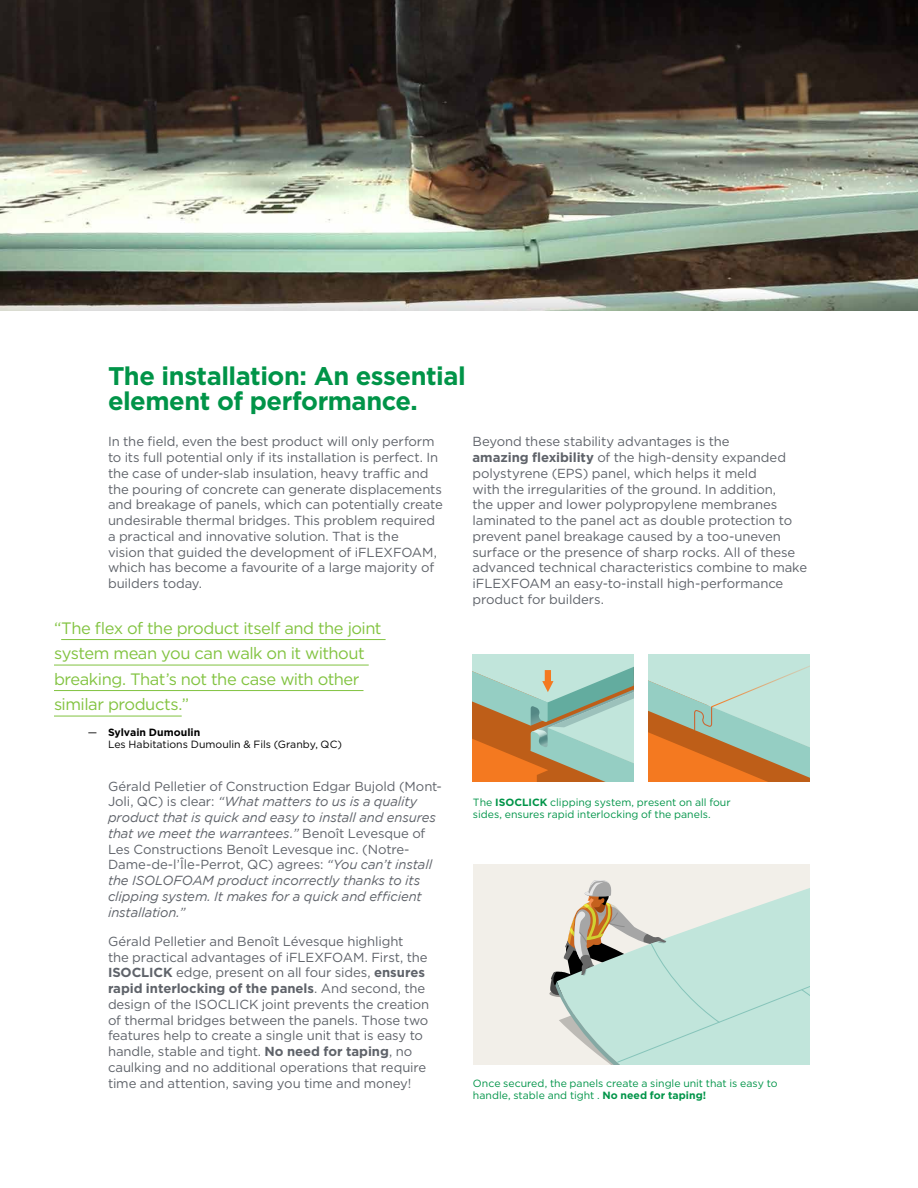
<style>
.page{position:relative;width:918px;height:1188px;background:#fff}
.page>*{position:absolute;margin:0;border:0;box-sizing:border-box;transform-origin:0 0}
.t1{font:700 25.5px/25.5px "Gotham";letter-spacing:-.02em;color:#009448}
.t2{font:16.5px/25.5px "Gotham";letter-spacing:-.03em;color:#82c341}
.t3{font:13.2px/15.8px "Gotham";letter-spacing:-.01em;color:#5f636a}
.t4{font:italic 13.2px/15.8px "Gotham";letter-spacing:-.01em;color:#5f636a}
.t5{font:10.5px/12px "Gotham";color:#009448}
.t6{font:10.5px/12px "Gotham";color:#000}
.s1{font-weight:700}
.s2{font-style:normal}
</style>
<div class="page">
<img style="left:0;top:0;width:918px;height:310px">
<hr style="left:61px;top:639px;width:325px;height:1px;background:#82c341">
<hr style="left:54px;top:665px;width:315px;height:1px;background:#82c341">
<hr style="left:54px;top:690px;width:309px;height:1px;background:#82c341">
<hr style="left:54px;top:716px;width:128px;height:1px;background:#82c341">
<svg style="left:472px;top:654px;width:162px;height:128px;background:#b1b699"></svg>
<svg style="left:648px;top:654px;width:162px;height:128px;background:#bdba9b"></svg>
<div style="left:473px;top:864px;width:337px;height:201px;background:#f2efe9"></div>
<svg style="left:549px;top:880px;width:261px;height:185px"></svg>
<h1 class="t1" style="left:108px;top:363px;width:359px">The installation: An essential element of performance.</h1>
<p class="t3" style="left:108px;top:434px;width:337px">In the field, even the best product will only perform to its full potential only if its installation is perfect. In the case of under-slab insulation, heavy traffic and the pouring of concrete can generate displacements and breakage of panels, which can potentially create undesirable thermal bridges. This problem required a practical and innovative solution. That is the<br>vision that guided the development of iFLEXFOAM, which has become a favourite of a large majority of builders today.</p>
<p class="t2" style="left:54px;top:615px;width:329px">“The flex of the product itself and the joint system mean you can walk on it without breaking. That’s not the case with other similar products.”</p>
<p class="t6" style="left:108px;top:726px;width:236px;text-indent:-20px">— <span class="s1">Sylvain Dumoulin<br></span>Les Habitations Dumoulin &amp; Fils (Granby, QC)</p>
<p class="t3" style="left:472px;top:434px;width:336px">Beyond these stability advantages is the<br><span class="s1">amazing flexibility</span> of the high-density expanded polystyrene (EPS) panel, which helps it meld<br>with the irregularities of the ground. In addition,<br>the upper and lower polypropylene membranes laminated to the panel act as double protection to prevent panel breakage caused by a too-uneven surface or the presence of sharp rocks. All of these advanced technical characteristics combine to make iFLEXFOAM an easy-to-install high-performance product for builders.</p>
<p class="t4" style="left:108px;top:778px;width:335px"><span class="s2">Gérald Pelletier of Construction Edgar Bujold (Mont-Joli, QC) is clear:</span> “What matters to us is a quality product that is quick and easy to install and ensures that we meet the warrantees.” <span class="s2">Benoît Levesque of Les Constructions Benoît Levesque inc. (Notre-Dame-de-l’Île-Perrot, QC) agrees:</span> “You can’t install the ISOLOFOAM product incorrectly thanks to its clipping system. It makes for a quick and efficient installation.”</p>
<p class="t3" style="left:108px;top:933px;width:323px">Gérald Pelletier and Benoît Lévesque highlight<br>the practical advantages of iFLEXFOAM. First, the <span class="s1">ISOCLICK</span> edge, present on all four sides, <span class="s1">ensures rapid interlocking of the panels</span>. And second, the design of the ISOCLICK joint prevents the creation of thermal bridges between the panels. Those two features help to create a single unit that is easy to handle, stable and tight. <span class="s1">No need for taping</span>, no caulking and no additional operations that require time and attention, saving you time and money!</p>
<p class="t5" style="left:473px;top:797px;width:259px">The <span class="s1">ISOCLICK</span> clipping system, present on all four sides, ensures rapid interlocking of the panels.</p>
<p class="t5" style="left:473px;top:1077px;width:306px">Once secured, the panels create a single unit that is easy to handle, stable and tight . <span class="s1">No need for taping!</span></p>
</div>
